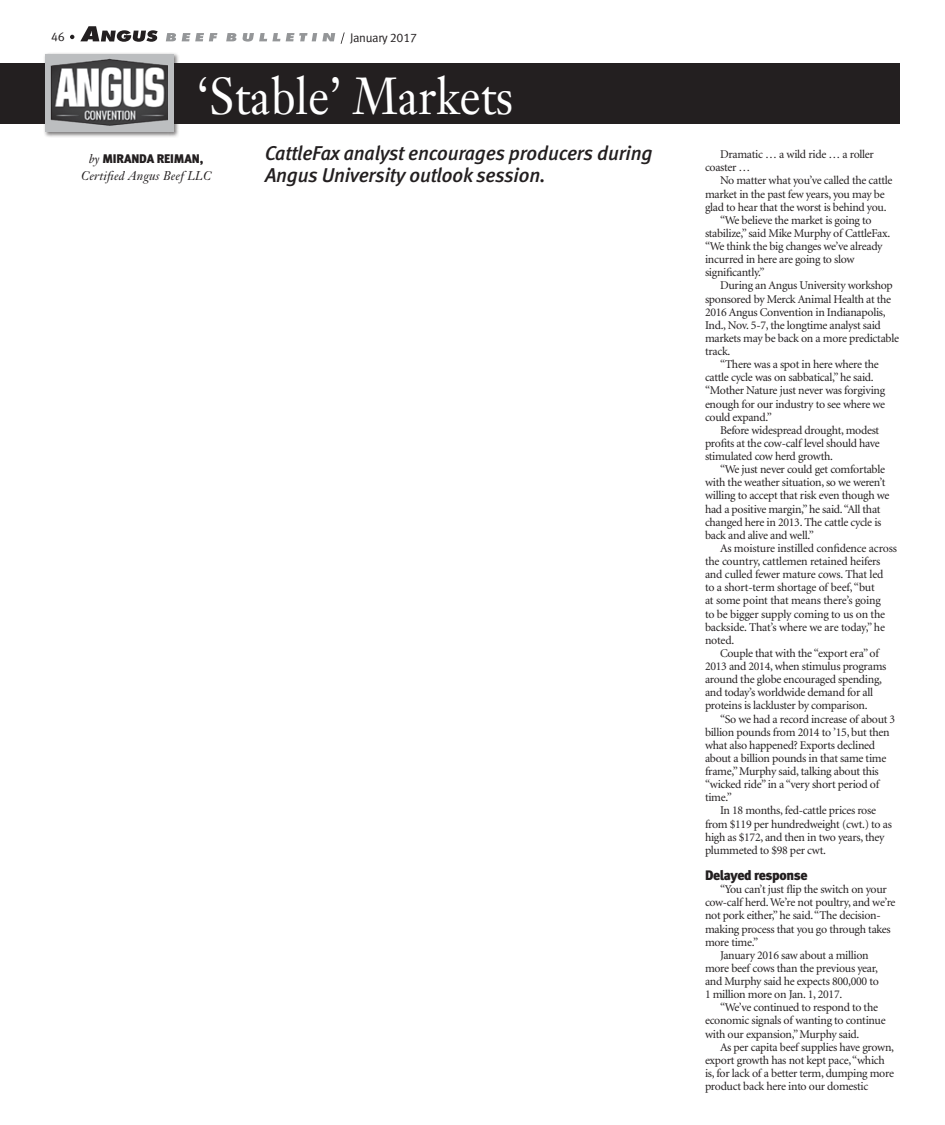
<style>
.page{position:relative;width:945px;height:1125px;background:#fff}
.page>*{position:absolute;margin:0;border:0;box-sizing:border-box;transform-origin:0 0}
.headline{font:51.25px "Janson Text";color:#fff;scale:.9 1}
.deck{font:italic 20px/22.5px "Meta Medium LF";letter-spacing:-.01em;color:#231f20}
.subhead{font:13.75px "Meta Black LF";letter-spacing:-.03em;color:#231f20}
.byline{font:italic 12.5px "Janson Text";letter-spacing:.01em;color:#231f20}
.byline-2{font:12.5px "Meta Black LF";letter-spacing:-.01em;color:#231f20}
.t1{font:12.5px "Meta Normal LF";letter-spacing:-.025em;color:#231f20}
.body_text{font:11.88px/13.1px "Minion";letter-spacing:-.025em;color:#231f20}
.s1{font-family:"Janson Text";font-style:italic}
</style>
<div class="page">
<svg style="left:80px;top:26px;width:78px;height:16px"></svg>
<svg style="left:166px;top:33px;width:10px;height:8px"></svg>
<svg style="left:182px;top:33px;width:35px;height:8px"></svg>
<svg style="left:226px;top:33px;width:10px;height:8px"></svg>
<svg style="left:243px;top:33px;width:37px;height:9px"></svg>
<svg style="left:286px;top:33px;width:49px;height:8px"></svg>
<svg style="left:70px;top:35px;width:4px;height:4px"></svg>
<svg style="left:341px;top:32px;width:4px;height:12px"></svg>
<div style="left:0;top:64px;width:900px;height:60px;background:#231f20"></div>
<div style="left:43px;top:52px;width:137px;height:85px;background:#231f20;opacity:.59"></div>
<div style="left:45px;top:54px;width:129px;height:77px;background:#bcbec0"></div>
<img style="left:50px;top:58px;width:117px;height:68px">
<p class="t1" style="left:51px;top:30px;width:15px">46</p>
<p class="t1" style="left:350px;top:31px;width:69px">January 2017</p>
<p class="headline" style="left:197px;top:64px;width:353px">‘Stable’ Markets</p>
<p class="byline-2" style="left:89px;top:151px;width:116px"><span class="s1">by</span> MIRANDA REIMAN,</p>
<p class="byline" style="left:81px;top:168px;width:132px">Certified Angus Beef LLC</p>
<p class="deck" style="left:265px;top:141px;width:389px">CattleFax analyst encourages producers during<br>Angus University outlook session.</p>
<p class="body_text" style="left:705px;top:148px;width:171px;text-indent:15px">Dramatic … a wild ride … a roller coaster …</p>
<p class="body_text" style="left:705px;top:174px;width:189px;text-indent:15px">No matter what you’ve called the cattle market in the past few years, you may be glad to hear that the worst is behind you.</p>
<p class="body_text" style="left:705px;top:214px;width:187px;text-indent:15px">“We believe the market is going to stabilize,” said Mike Murphy of CattleFax. “We think the big changes we’ve already incurred in here are going to slow significantly.”</p>
<p class="body_text" style="left:705px;top:279px;width:196px;text-indent:15px">During an Angus University workshop sponsored by Merck Animal Health at the 2016 Angus Convention in Indianapolis, Ind., Nov. 5-7, the longtime analyst said markets may be back on a more predictable track.</p>
<p class="body_text" style="left:705px;top:358px;width:182px;text-indent:15px">“There was a spot in here where the cattle cycle was on sabbatical,” he said. “Mother Nature just never was forgiving enough for our industry to see where we could expand.”</p>
<p class="body_text" style="left:705px;top:424px;width:176px;text-align:justify;text-indent:15px">Before widespread drought, modest profits at the cow-calf level should have stimulated cow herd growth.</p>
<p class="body_text" style="left:705px;top:463px;width:186px;text-indent:15px">“We just never could get comfortable with the weather situation, so we weren’t willing to accept that risk even though we had a positive margin,” he said. “All that changed here in 2013. The cattle cycle is back and alive and well.”</p>
<p class="body_text" style="left:705px;top:542px;width:193px;text-indent:15px">As moisture instilled confidence across the country, cattlemen retained heifers and culled fewer mature cows. That led<br>to a short-term shortage of beef, “but<br>at some point that means there’s going<br>to be bigger supply coming to us on the backside. That’s where we are today,” he noted.</p>
<p class="body_text" style="left:705px;top:647px;width:183px;text-indent:15px">Couple that with the “export era” of 2013 and 2014, when stimulus programs around the globe encouraged spending, and today’s worldwide demand for all proteins is lackluster by comparison.</p>
<p class="body_text" style="left:705px;top:713px;width:192px;text-indent:15px">“So we had a record increase of about 3 billion pounds from 2014 to ’15, but then what also happened? Exports declined about a billion pounds in that same time frame,” Murphy said, talking about this “wicked ride” in a “very short period of time.”</p>
<p class="body_text" style="left:705px;top:804px;width:188px;text-indent:15px">In 18 months, fed-cattle prices rose from $119 per hundredweight (cwt.) to as high as $172, and then in two years, they plummeted to $98 per cwt.</p>
<p class="subhead" style="left:705px;top:867px;width:104px">Delayed response</p>
<p class="body_text" style="left:705px;top:883px;width:192px;text-indent:15px">“You can’t just flip the switch on your cow-calf herd. We’re not poultry, and we’re not pork either,” he said. “The decision&shy;making process that you go through takes more time.”</p>
<p class="body_text" style="left:705px;top:949px;width:175px;text-indent:15px">January 2016 saw about a million more beef cows than the previous year, and Murphy said he expects 800,000 to 1 million more on Jan. 1, 2017.</p>
<p class="body_text" style="left:705px;top:1001px;width:182px;text-indent:15px">“We’ve continued to respond to the economic signals of wanting to continue with our expansion,” Murphy said.</p>
<p class="body_text" style="left:705px;top:1041px;width:191px;text-indent:15px">As per capita beef supplies have grown, export growth has not kept pace, “which is, for lack of a better term, dumping more product back here into our domestic</p>
</div>
